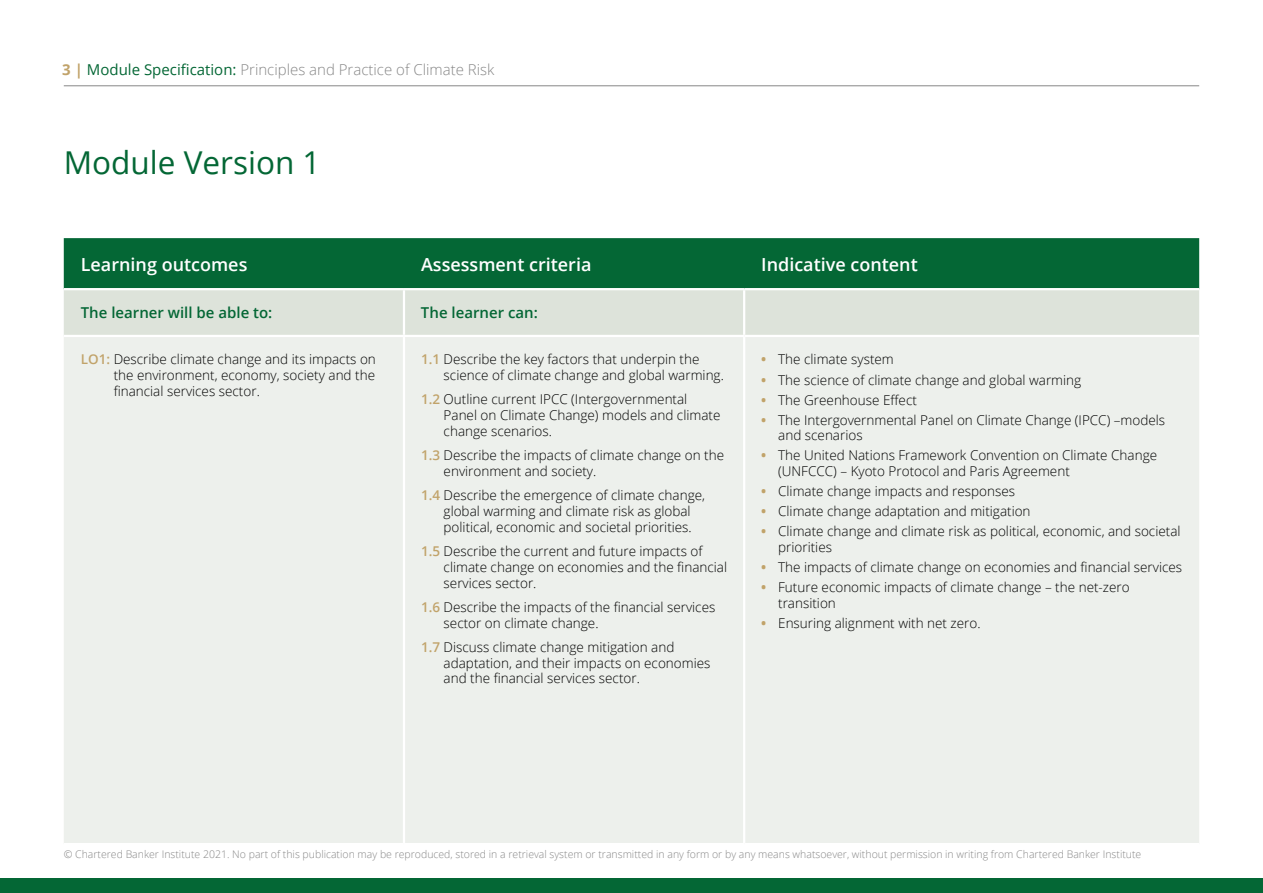
<style>
.page{position:relative;width:1263px;height:893px;background:#fff}
.page>*{position:absolute;margin:0;border:0;box-sizing:border-box;transform-origin:0 0}
.t1{font:31.5px "Open Sans";color:#046735}
.t2{font:600 18px "Open Sans";color:#fff}
.t3{font:300 15px "Open Sans";color:#878787}
.t4{font:600 15px "Open Sans";color:#046735}
.t5{font:300 13.5px/15.8px "Open Sans";color:#000}
.t6{font:300 10.5px "Open Sans";color:#878787}
.s1{font-weight:700;color:#c1a36a}
.s2{font-weight:400;color:#046735}
.s3{font-weight:600;color:#c1a36a}
</style>
<div class="page">
<hr style="left:64px;top:85px;width:1135px;height:1px;background:#878787">
<div style="left:0;top:878px;width:1263px;height:15px;background:#046735"></div>
<div style="left:64px;top:238px;width:1135px;height:50px;background:#046735"></div>
<div style="left:64px;top:290px;width:1135px;height:45px;background:#dde3da"></div>
<div style="left:64px;top:337px;width:1135px;height:506px;background:#edf0ec"></div>
<hr style="left:403px;top:337px;width:2px;height:506px;background:#fff">
<hr style="left:743px;top:337px;width:2px;height:506px;background:#fff">
<hr style="left:403px;top:290px;width:2px;height:45px;background:#fff">
<hr style="left:743px;top:290px;width:2px;height:45px;background:#fff">
<p class="t3" style="left:62px;top:60px;width:434px"><span class="s1">3 |</span> <span class="s2">Module Specification:</span> Principles and Practice of Climate Risk</p>
<h1 class="t1" style="left:64px;top:141px;width:258px">Module Version 1</h1>
<h2 class="t2" style="left:81px;top:252px;width:168px">Learning outcomes</h2>
<h2 class="t2" style="left:421px;top:252px;width:172px">Assessment criteria</h2>
<h2 class="t2" style="left:761px;top:252px;width:158px">Indicative content</h2>
<p class="t4" style="left:81px;top:303px;width:193px">The learner will be able to:</p>
<p class="t4" style="left:421px;top:303px;width:118px">The learner can:</p>
<p class="t5" style="left:114px;top:351px;width:264px;text-align:justify;text-indent:-33px"><span class="s3">LO1:</span> Describe climate change and its impacts on the environment, economy, society and the financial services sector.</p>
<p class="t5" style="left:444px;top:351px;width:282px;text-indent:-23px"><span class="s3">1.1</span> Describe the key factors that underpin the science of climate change and global warming.</p>
<p class="t5" style="left:444px;top:391px;width:278px;text-indent:-23px"><span class="s3">1.2</span> Outline current IPCC (Intergovernmental<br>Panel on Climate Change) models and climate change scenarios.</p>
<p class="t5" style="left:444px;top:447px;width:282px;text-indent:-23px"><span class="s3">1.3</span> Describe the impacts of climate change on the environment and society.</p>
<p class="t5" style="left:444px;top:487px;width:263px;text-indent:-23px"><span class="s3">1.4</span> Describe the emergence of climate change, global warming and climate risk as global political, economic and societal priorities.</p>
<p class="t5" style="left:444px;top:543px;width:285px;text-indent:-23px"><span class="s3">1.5</span> Describe the current and future impacts of climate change on economies and the financial services sector.</p>
<p class="t5" style="left:444px;top:599px;width:273px;text-indent:-23px"><span class="s3">1.6</span> Describe the impacts of the financial services sector on climate change.</p>
<p class="t5" style="left:444px;top:639px;width:268px;text-indent:-23px"><span class="s3">1.7</span> Discuss climate change mitigation and adaptation, and their impacts on economies and the financial services sector.</p>
<p class="t5" style="left:761px;top:351px;width:134px"><span class="s1">•</span> The climate system</p>
<p class="t5" style="left:761px;top:371px;width:322px"><span class="s1">•</span> The science of climate change and global warming</p>
<p class="t5" style="left:761px;top:391px;width:157px"><span class="s1">•</span> The Greenhouse Effect</p>
<p class="t5" style="left:778px;top:411px;width:388px;text-indent:-17px"><span class="s1">•</span> The Intergovernmental Panel on Climate Change (IPCC) –models and scenarios</p>
<p class="t5" style="left:778px;top:447px;width:380px;text-indent:-17px"><span class="s1">•</span> The United Nations Framework Convention on Climate Change (UNFCCC) – Kyoto Protocol and Paris Agreement</p>
<p class="t5" style="left:761px;top:483px;width:255px"><span class="s1">•</span> Climate change impacts and responses</p>
<p class="t5" style="left:761px;top:503px;width:271px"><span class="s1">•</span> Climate change adaptation and mitigation</p>
<p class="t5" style="left:778px;top:523px;width:404px;text-indent:-17px"><span class="s1">•</span> Climate change and climate risk as political, economic, and societal priorities</p>
<p class="t5" style="left:761px;top:559px;width:422px"><span class="s1">•</span> The impacts of climate change on economies and financial services</p>
<p class="t5" style="left:778px;top:579px;width:353px;text-indent:-17px"><span class="s1">•</span> Future economic impacts of climate change – the net-zero transition</p>
<p class="t5" style="left:761px;top:614px;width:221px"><span class="s1">•</span> Ensuring alignment with net zero.</p>
<p class="t6" style="left:64px;top:847px;width:1079px">© Chartered Banker Institute 2021. No part of this publication may be reproduced, stored in a retrieval system or transmitted in any form or by any means whatsoever, without permission in writing from Chartered Banker Institute</p>
</div>
